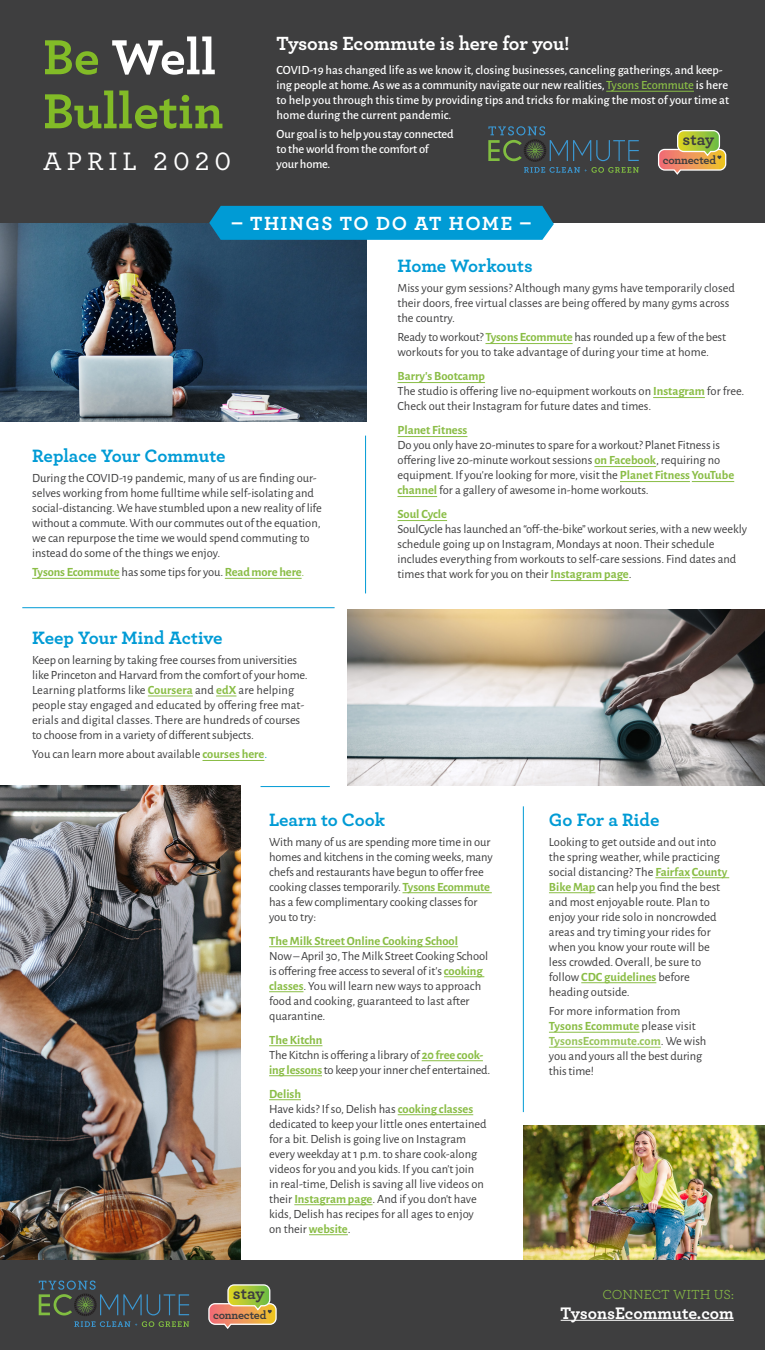
<style>
.page{position:relative;width:765px;height:1350px;background:#fff}
.page>*{position:absolute;margin:0;border:0;box-sizing:border-box;transform-origin:0 0}
.t1{font:700 51.62px/54px "Archer";color:#82bb27}
.t2{font:500 26.38px "Archer";letter-spacing:.19em;color:#fff}
.t3{font:700 20px "Archer";letter-spacing:-.005em;color:#fff}
.t4{font:700 20px "Archer";letter-spacing:.075em;color:#fff}
.t5{font:700 18.75px "Archer";color:#009bd5}
.t6{font:700 17.5px "Archer";letter-spacing:-.005em;color:#fff}
.t7{font:700 17.12px "Archer";color:#3e3e3f}
.t8{font:13.75px "Archer";color:#8abd46}
.t9{font:12.5px/15px "Alegreya Sans";color:#3e3e3f}
.t10{font:500 12.5px/15px "Alegreya Sans";color:#fff}
.t11{font:700 12.5px "Alegreya Sans";letter-spacing:-.01em;color:#8abd46}
.t12{font:700 11.88px "Archer";letter-spacing:-.01em;color:#3e3e3f}
.s1{color:#fff}
.s2{color:#8abd46}
.s3{font-weight:400;color:#3e3e3f}
.s4{font-weight:400}
.s5{font-weight:700;color:#8abd46}
.s6{color:#009bd5}
.s7{font-weight:700;color:#97c45a}
</style>
<div class="page">
<img style="left:347px;top:609px;width:418px;height:177px">
<img style="left:0;top:223px;width:366px;height:198px">
<div style="left:0;top:0;width:765px;height:223px;background:#3e3e3f"></div>
<hr style="left:606px;top:91px;width:88px;height:1px;background:#8abd46">
<hr style="left:32px;top:578px;width:88px;height:1px;background:#8abd46">
<hr style="left:225px;top:578px;width:77px;height:1px;background:#8abd46">
<hr style="left:485px;top:343px;width:88px;height:1px;background:#8abd46">
<hr style="left:397px;top:382px;width:88px;height:1px;background:#8abd46">
<hr style="left:653px;top:397px;width:52px;height:1px;background:#8abd46">
<hr style="left:397px;top:436px;width:70px;height:1px;background:#8abd46">
<hr style="left:594px;top:466px;width:62px;height:1px;background:#8abd46">
<hr style="left:620px;top:481px;width:70px;height:1px;background:#8abd46">
<hr style="left:692px;top:481px;width:42px;height:1px;background:#8abd46">
<hr style="left:397px;top:496px;width:40px;height:1px;background:#8abd46">
<hr style="left:397px;top:520px;width:50px;height:1px;background:#8abd46">
<hr style="left:551px;top:580px;width:78px;height:1px;background:#8abd46">
<hr style="left:365px;top:436px;width:1px;height:157px;background:#009bd5">
<hr style="left:148px;top:696px;width:45px;height:1px;background:#8abd46">
<svg style="left:216px;top:696px;width:20px;height:1px"></svg>
<hr style="left:203px;top:760px;width:61px;height:1px;background:#8abd46">
<hr style="left:22px;top:607px;width:313px;height:1px;background:#009bd5">
<hr style="left:655px;top:877px;width:35px;height:1px;background:#8abd46">
<hr style="left:692px;top:877px;width:37px;height:1px;background:#8abd46">
<hr style="left:549px;top:892px;width:46px;height:1px;background:#8abd46">
<hr style="left:581px;top:982px;width:75px;height:1px;background:#8abd46">
<hr style="left:549px;top:1032px;width:90px;height:1px;background:#8abd46">
<hr style="left:549px;top:1047px;width:112px;height:1px;background:#97c45a">
<hr style="left:261px;top:786px;width:69px;height:1px;background:#009bd5">
<hr style="left:403px;top:892px;width:89px;height:1px;background:#8abd46">
<hr style="left:269px;top:946px;width:189px;height:1px;background:#8abd46">
<hr style="left:444px;top:976px;width:40px;height:1px;background:#8abd46">
<hr style="left:269px;top:991px;width:34px;height:1px;background:#8abd46">
<hr style="left:269px;top:1045px;width:53px;height:1px;background:#8abd46">
<hr style="left:422px;top:1060px;width:61px;height:1px;background:#8abd46">
<hr style="left:269px;top:1075px;width:53px;height:1px;background:#8abd46">
<hr style="left:269px;top:1099px;width:32px;height:1px;background:#8abd46">
<hr style="left:398px;top:1114px;width:75px;height:1px;background:#8abd46">
<hr style="left:294px;top:1204px;width:79px;height:1px;background:#8abd46">
<hr style="left:309px;top:1234px;width:39px;height:1px;background:#8abd46">
<hr style="left:523px;top:806px;width:1px;height:306px;background:#009bd5">
<img style="left:524px;top:1126px;width:241px;height:134px">
<img style="left:0;top:786px;width:240px;height:474px">
<div style="left:209px;top:206px;width:345px;height:34px;background:#009bd5"></div>
<div style="left:0;top:1260px;width:765px;height:90px;background:#3e3e3f"></div>
<hr style="left:561px;top:1320px;width:173px;height:1px;background:#fff">
<svg style="left:488px;top:126px;width:151px;height:47px"></svg>
<svg style="left:658px;top:130px;width:68px;height:45px"></svg>
<svg style="left:39px;top:1281px;width:150px;height:46px"></svg>
<svg style="left:208px;top:1284px;width:69px;height:45px"></svg>
<p class="t1" style="left:43px;top:26px;width:182px">Be <span class="s1">Well<br></span>Bulletin</p>
<p class="t2" style="left:43px;top:143px;width:190px">APRIL 2020</p>
<p class="t3" style="left:277px;top:28px;width:295px">Tysons Ecommute is here for you!</p>
<p class="t10" style="left:277px;top:62px;width:454px">COVID-19 has changed life as we know it, closing businesses, canceling gatherings, and keep&shy;ing people at home. As we as a community navigate our new realities, <span class="s2">Tysons Ecommute</span> is here to help you through this time by providing tips and tricks for making the most of your time at home during the current pandemic.</p>
<p class="t10" style="left:277px;top:126px;width:179px">Our goal is to help you stay connected to the world from the comfort of<br>your home.</p>
<p class="t7" style="left:683px;top:126px;width:33px">stay</p>
<p class="t12" style="left:663px;top:151px;width:55px">connected</p>
<p class="t4" style="left:231px;top:208px;width:301px">– THINGS TO DO AT HOME –</p>
<p class="t5" style="left:32px;top:441px;width:195px">Replace Your Commute</p>
<p class="t9" style="left:32px;top:470px;width:291px">During the COVID-19 pandemic, many of us are finding our&shy;selves working from home fulltime while self-isolating and social-distancing. We have stumbled upon a new reality of life without a commute. With our commutes out of the equation, we can repurpose the time we would spend commuting to instead do some of the things we enjoy.</p>
<p class="t11" style="left:32px;top:563px;width:274px">Tysons Ecommute <span class="s3">has some tips for you.</span> Read more here<span class="s4">.</span></p>
<p class="t5" style="left:32px;top:623px;width:192px">Keep Your Mind Active</p>
<p class="t9" style="left:32px;top:652px;width:277px">Keep on learning by taking free courses from universities like Princeton and Harvard from the comfort of your home.<br>Learning platforms like <span class="s5">Coursera</span> and <span class="s5">edX</span> are helping people stay engaged and educated by offering free mat&shy;erials and digital classes. There are hundreds of courses to choose from in a variety of different subjects.</p>
<p class="t9" style="left:32px;top:746px;width:237px">You can learn more about available <span class="s5">courses here</span><span class="s6">.</span></p>
<p class="t5" style="left:397px;top:251px;width:137px">Home Workouts</p>
<p class="t9" style="left:397px;top:280px;width:339px">Miss your gym sessions? Although many gyms have temporarily closed their doors, free virtual classes are being offered by many gyms across the country.</p>
<p class="t9" style="left:397px;top:329px;width:330px">Ready to workout? <span class="s5">Tysons Ecommute</span> has rounded up a few of the best workouts for you to take advantage of during your time at home.</p>
<p class="t9" style="left:397px;top:368px;width:348px"><span class="s5">Barry’s Bootcamp<br></span>The studio is offering live no-equipment workouts on <span class="s5">Instagram</span> for free.<br>Check out their Instagram for future dates and times.</p>
<p class="t9" style="left:397px;top:422px;width:338px"><span class="s5">Planet Fitness<br></span>Do you only have 20-minutes to spare for a workout? Planet Fitness is offering live 20-minute workout sessions <span class="s5">on Facebook</span>, requiring no equipment. If you’re looking for more, visit the <span class="s5">Planet Fitness YouTube channel</span> for a gallery of awesome in-home workouts.</p>
<p class="t9" style="left:397px;top:506px;width:351px"><span class="s5">Soul Cycle<br></span>SoulCycle has launched an “off-the-bike” workout series, with a new weekly schedule going up on Instagram, Mondays at noon. Their schedule includes everything from workouts to self-care sessions. Find dates and times that work for you on their <span class="s5">Instagram page</span>.</p>
<p class="t5" style="left:269px;top:805px;width:117px">Learn to Cook</p>
<p class="t9" style="left:269px;top:833px;width:225px">With many of us are spending more time in our homes and kitchens in the coming weeks, many chefs and restaurants have begun to offer free cooking classes temporarily. <span class="s5">Tysons Ecommute </span>has a few complimentary cooking classes for you to try:</p>
<p class="t9" style="left:269px;top:932px;width:221px"><span class="s5">The Milk Street Online Cooking School<br></span>Now – April 30, The Milk Street Cooking School is offering free access to several of it’s <span class="s5">cooking classes</span>. You will learn new ways to approach food and cooking, guaranteed to last after quarantine.</p>
<p class="t9" style="left:269px;top:1031px;width:223px"><span class="s5">The Kitchn<br></span>The Kitchn is offering a library of <span class="s5">20 free cook&shy;ing lessons</span>to keep your inner chef entertained.</p>
<p class="t9" style="left:269px;top:1085px;width:219px"><span class="s5">Delish<br></span>Have kids? If so, Delish has <span class="s5">cooking classes </span>dedicated to keep your little ones entertained for a bit. Delish is going live on Instagram every weekday at 1 p.m. to share cook-along videos for you and you kids. If you can’t join in real-time, Delish is saving all live videos on their <span class="s5">Instagram page</span>. And if you don’t have kids, Delish has recipes for all ages to enjoy on their <span class="s5">website</span>.</p>
<p class="t7" style="left:233px;top:1280px;width:33px">stay</p>
<p class="t12" style="left:213px;top:1305px;width:55px">connected</p>
<p class="t5" style="left:549px;top:805px;width:112px">Go For a Ride</p>
<p class="t9" style="left:549px;top:833px;width:180px">Looking to get outside and out into the spring weather, while practicing social distancing? The <span class="s5">Fairfax County<br>Bike Map</span> can help you find the best and most enjoyable route. Plan to enjoy your ride solo in noncrowded areas and try timing your rides for when you know your route will be less crowded. Overall, be sure to follow <span class="s5">CDC guidelines</span> before heading outside.</p>
<p class="t9" style="left:549px;top:1003px;width:159px">For more information from<br><span class="s5">Tysons Ecommute</span> please visit<br><span class="s7">TysonsEcommute.com</span>. We wish you and yours all the best during this time!</p>
<p class="t8" style="left:602px;top:1284px;width:133px">CONNECT WITH US:</p>
<p class="t6" style="left:561px;top:1299px;width:175px">TysonsEcommute.com</p>
</div>
